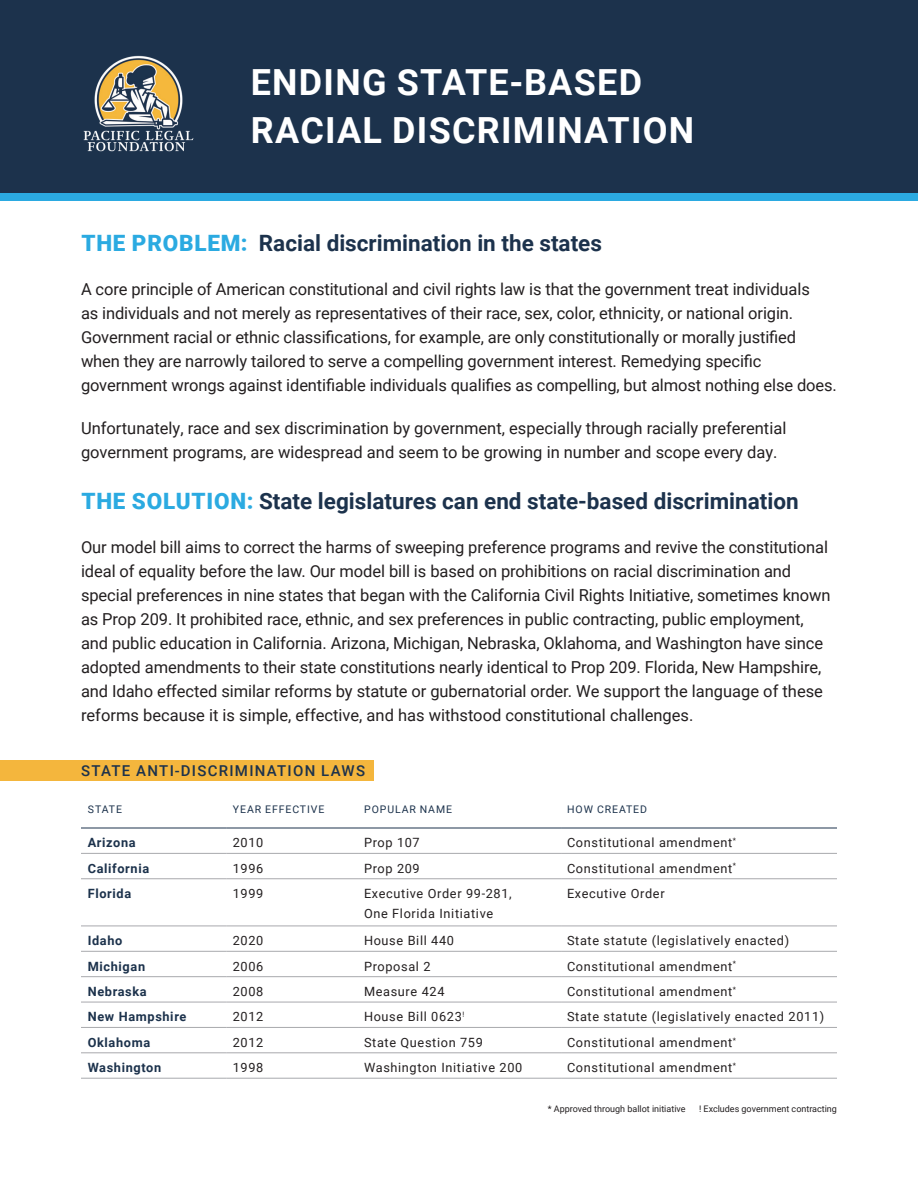
<style>
.page{position:relative;width:918px;height:1188px;background:#fff}
.page>*{position:absolute;margin:0;border:0;box-sizing:border-box;transform-origin:0 0}
.t1{font:700 36px/48px "Roboto";letter-spacing:.035em;color:#fff}
.t2{font:700 22.5px "Roboto";color:#1c324c}
.t3{font:16.5px/24px "Roboto";letter-spacing:-.005em;color:#231f20}
.t4{font:500 15px "Roboto";letter-spacing:.085em;color:#1c324c}
.t5{font:12.75px/19.5px "Roboto";letter-spacing:.05em;color:#231f20}
.t6{font:700 12.75px "Roboto";letter-spacing:.05em;color:#1c324c}
.t7{font:10.5px "Roboto";letter-spacing:.085em;color:#1c324c}
.t8{font:9px "Roboto";color:#231f20}
.s1{font-weight:900;color:#2baae1}
</style>
<div class="page">
<div style="left:0;top:0;width:918px;height:194px;background:#1c324c"></div>
<div style="left:0;top:194px;width:918px;height:7px;background:#2baae1"></div>
<img style="left:83px;top:55px;width:111px;height:97px">
<hr style="left:81px;top:853px;width:146px;height:1px;background:#a8a9ad">
<hr style="left:227px;top:853px;width:131px;height:1px;background:#a8a9ad">
<hr style="left:358px;top:853px;width:203px;height:1px;background:#a8a9ad">
<hr style="left:561px;top:853px;width:276px;height:1px;background:#a8a9ad">
<hr style="left:81px;top:879px;width:146px;height:1px;background:#a8a9ad">
<hr style="left:227px;top:879px;width:131px;height:1px;background:#a8a9ad">
<hr style="left:358px;top:879px;width:203px;height:1px;background:#a8a9ad">
<hr style="left:561px;top:879px;width:276px;height:1px;background:#a8a9ad">
<hr style="left:81px;top:926px;width:146px;height:1px;background:#a8a9ad">
<hr style="left:227px;top:926px;width:131px;height:1px;background:#a8a9ad">
<hr style="left:358px;top:926px;width:203px;height:1px;background:#a8a9ad">
<hr style="left:561px;top:926px;width:276px;height:1px;background:#a8a9ad">
<hr style="left:81px;top:951px;width:146px;height:1px;background:#a8a9ad">
<hr style="left:227px;top:951px;width:131px;height:1px;background:#a8a9ad">
<hr style="left:358px;top:951px;width:203px;height:1px;background:#a8a9ad">
<hr style="left:561px;top:951px;width:276px;height:1px;background:#a8a9ad">
<hr style="left:81px;top:976px;width:146px;height:1px;background:#a8a9ad">
<hr style="left:227px;top:976px;width:131px;height:1px;background:#a8a9ad">
<hr style="left:358px;top:976px;width:203px;height:1px;background:#a8a9ad">
<hr style="left:561px;top:976px;width:276px;height:1px;background:#a8a9ad">
<hr style="left:81px;top:1002px;width:146px;height:1px;background:#a8a9ad">
<hr style="left:227px;top:1002px;width:131px;height:1px;background:#a8a9ad">
<hr style="left:358px;top:1002px;width:203px;height:1px;background:#a8a9ad">
<hr style="left:561px;top:1002px;width:276px;height:1px;background:#a8a9ad">
<hr style="left:81px;top:1027px;width:146px;height:1px;background:#a8a9ad">
<hr style="left:227px;top:1027px;width:131px;height:1px;background:#a8a9ad">
<hr style="left:358px;top:1027px;width:203px;height:1px;background:#a8a9ad">
<hr style="left:561px;top:1027px;width:276px;height:1px;background:#a8a9ad">
<hr style="left:81px;top:1053px;width:146px;height:1px;background:#a8a9ad">
<hr style="left:227px;top:1053px;width:131px;height:1px;background:#a8a9ad">
<hr style="left:358px;top:1053px;width:203px;height:1px;background:#a8a9ad">
<hr style="left:561px;top:1053px;width:276px;height:1px;background:#a8a9ad">
<hr style="left:81px;top:1078px;width:146px;height:1px;background:#a8a9ad">
<hr style="left:227px;top:1078px;width:131px;height:1px;background:#a8a9ad">
<hr style="left:358px;top:1078px;width:203px;height:1px;background:#a8a9ad">
<hr style="left:561px;top:1078px;width:276px;height:1px;background:#a8a9ad">
<hr style="left:81px;top:828px;width:146px;height:1px;background:#1c324c">
<hr style="left:227px;top:828px;width:131px;height:1px;background:#1c324c">
<hr style="left:358px;top:828px;width:203px;height:1px;background:#1c324c">
<hr style="left:561px;top:828px;width:276px;height:1px;background:#1c324c">
<div style="left:0;top:760px;width:374px;height:21px;background:#f4b63d"></div>
<h1 class="t1" style="left:251px;top:57px;width:445px">ENDING STATE-BASED<br>RACIAL DISCRIMINATION</h1>
<h2 class="t2" style="left:81px;top:228px;width:522px"><span class="s1">THE PROBLEM:</span> Racial discrimination in the states</h2>
<p class="t3" style="left:81px;top:276px;width:757px">A core principle of American constitutional and civil rights law is that the government treat individuals<br>as individuals and not merely as representatives of their race, sex, color, ethnicity, or national origin.<br>Government racial or ethnic classifications, for example, are only constitutionally or morally justified when they are narrowly tailored to serve a compelling government interest. Remedying specific government wrongs against identifiable individuals qualifies as compelling, but almost nothing else does.</p>
<p class="t3" style="left:81px;top:416px;width:707px">Unfortunately, race and sex discrimination by government, especially through racially preferential government programs, are widespread and seem to be growing in number and scope every day.</p>
<h2 class="t2" style="left:81px;top:486px;width:719px"><span class="s1">THE SOLUTION:</span> State legislatures can end state-based discrimination</h2>
<p class="t3" style="left:81px;top:534px;width:751px">Our model bill aims to correct the harms of sweeping preference programs and revive the constitutional ideal of equality before the law. Our model bill is based on prohibitions on racial discrimination and special preferences in nine states that began with the California Civil Rights Initiative, sometimes known as Prop 209. It prohibited race, ethnic, and sex preferences in public contracting, public employment, and public education in California. Arizona, Michigan, Nebraska, Oklahoma, and Washington have since adopted amendments to their state constitutions nearly identical to Prop 209. Florida, New Hampshire, and Idaho effected similar reforms by statute or gubernatorial order. We support the language of these reforms because it is simple, effective, and has withstood constitutional challenges.</p>
<p class="t4" style="left:81px;top:760px;width:285px">STATE ANTI-DISCRIMINATION LAWS</p>
<p class="t7" style="left:88px;top:802px;width:36px">STATE</p>
<p class="t7" style="left:233px;top:802px;width:93px">YEAR EFFECTIVE</p>
<p class="t7" style="left:364px;top:802px;width:89px">POPULAR NAME</p>
<p class="t7" style="left:567px;top:802px;width:81px">HOW CREATED</p>
<p class="t6" style="left:88px;top:834px;width:50px">Arizona</p>
<p class="t5" style="left:233px;top:833px;width:32px">2010</p>
<p class="t5" style="left:364px;top:833px;width:57px">Prop 107</p>
<p class="t5" style="left:567px;top:833px;width:171px">Constitutional amendment<sup>*</sup></p>
<p class="t6" style="left:88px;top:859px;width:63px">California</p>
<p class="t5" style="left:233px;top:858px;width:32px">1996</p>
<p class="t5" style="left:364px;top:858px;width:57px">Prop 209</p>
<p class="t5" style="left:567px;top:858px;width:171px">Constitutional amendment<sup>*</sup></p>
<p class="t6" style="left:88px;top:885px;width:45px">Florida</p>
<p class="t5" style="left:233px;top:883px;width:32px">1999</p>
<p class="t5" style="left:364px;top:883px;width:149px">Executive Order 99-281,<br>One Florida Initiative</p>
<p class="t5" style="left:567px;top:883px;width:99px">Executive Order</p>
<p class="t6" style="left:88px;top:932px;width:36px">Idaho</p>
<p class="t5" style="left:233px;top:931px;width:32px">2020</p>
<p class="t5" style="left:364px;top:931px;width:92px">House Bill 440</p>
<p class="t5" style="left:567px;top:931px;width:224px">State statute (legislatively enacted)</p>
<p class="t6" style="left:88px;top:957px;width:59px">Michigan</p>
<p class="t5" style="left:233px;top:956px;width:32px">2006</p>
<p class="t5" style="left:364px;top:956px;width:68px">Proposal 2</p>
<p class="t5" style="left:567px;top:956px;width:171px">Constitutional amendment<sup>*</sup></p>
<p class="t6" style="left:88px;top:983px;width:61px">Nebraska</p>
<p class="t5" style="left:233px;top:981px;width:32px">2008</p>
<p class="t5" style="left:364px;top:981px;width:82px">Measure 424</p>
<p class="t5" style="left:567px;top:981px;width:171px">Constitutional amendment<sup>*</sup></p>
<p class="t6" style="left:88px;top:1008px;width:100px">New Hampshire</p>
<p class="t5" style="left:233px;top:1007px;width:32px">2012</p>
<p class="t5" style="left:364px;top:1007px;width:102px">House Bill 0623<sup>!</sup></p>
<p class="t5" style="left:567px;top:1007px;width:259px">State statute (legislatively enacted 2011)</p>
<p class="t6" style="left:88px;top:1033px;width:64px">Oklahoma</p>
<p class="t5" style="left:233px;top:1032px;width:32px">2012</p>
<p class="t5" style="left:364px;top:1032px;width:120px">State Question 759</p>
<p class="t5" style="left:567px;top:1032px;width:171px">Constitutional amendment<sup>*</sup></p>
<p class="t6" style="left:88px;top:1059px;width:75px">Washington</p>
<p class="t5" style="left:233px;top:1057px;width:32px">1998</p>
<p class="t5" style="left:364px;top:1057px;width:160px">Washington Initiative 200</p>
<p class="t5" style="left:567px;top:1057px;width:171px">Constitutional amendment<sup>*</sup></p>
<p class="t8" style="left:548px;top:1103px;width:139px">* Approved through ballot initiative</p>
<p class="t8" style="left:699px;top:1103px;width:139px">! Excludes government contracting</p>
</div>
